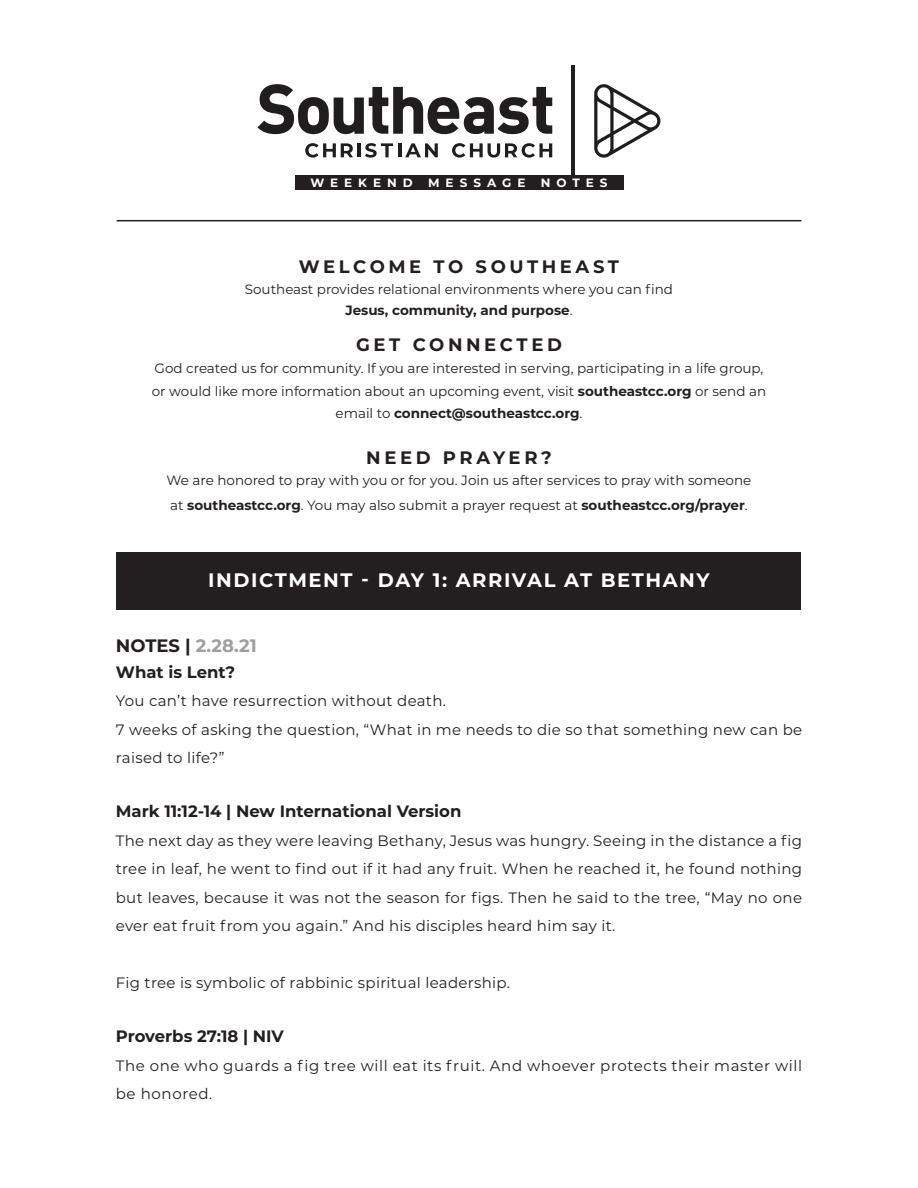
<style>
.page{position:relative;width:918px;height:1188px;background:#fff}
.page>*{position:absolute;margin:0;border:0;box-sizing:border-box;transform-origin:0 0}
.t1{font:700 19.5px "Montserrat";letter-spacing:.08em;color:#fff}
.t2{font:700 18px "Montserrat";letter-spacing:.2em;color:#231f20}
.Body{font:700 18px "Montserrat";color:#9d9fa2}
.Body-2{font:700 16.5px "Montserrat";color:#231f20}
.Body-3{font:15px/28.5px "Montserrat";letter-spacing:.02em;color:#231f20}
.Body-4{font:15px/28.5px "Montserrat";letter-spacing:.04em;color:#231f20}
.t3{font:13.5px/22.5px "Montserrat";color:#231f20;text-align:center}
.t4{font:700 13.5px "Montserrat";color:#231f20}
.t5{font:700 12px "Montserrat";letter-spacing:.5em;color:#fff}
.s1{font-weight:400}
.s2{font-weight:700}
.s3{color:#231f20}
</style>
<div class="page">
<div style="left:117px;top:552px;width:684px;height:58px;background:#231f20"></div>
<hr style="left:117px;top:220px;width:684px;height:1px;background:#231f20">
<hr style="left:572px;top:65px;width:3px;height:112px;background:#201d1e">
<svg style="left:305px;top:143px;width:48px;height:15px"></svg>
<hr style="left:357px;top:143px;width:4px;height:14px;background:#201d1e">
<svg style="left:365px;top:143px;width:28px;height:15px"></svg>
<hr style="left:398px;top:143px;width:3px;height:14px;background:#201d1e">
<svg style="left:405px;top:143px;width:33px;height:14px"></svg>
<svg style="left:452px;top:143px;width:100px;height:15px"></svg>
<svg style="left:258px;top:84px;width:294px;height:50px"></svg>
<svg style="left:594px;top:84px;width:66px;height:74px"></svg>
<div style="left:295px;top:175px;width:328px;height:15px;background:#231f20"></div>
<p class="t5" style="left:310px;top:174px;width:104px">WEEKEND</p>
<p class="t5" style="left:428px;top:174px;width:99px">MESSAGE</p>
<p class="t5" style="left:541px;top:174px;width:68px">NOTES</p>
<p class="t2" style="left:299px;top:253px;width:322px">WELCOME TO SOUTHEAST</p>
<p class="t3" style="left:245px;top:277px;width:430px">Southeast provides relational environments where you can find</p>
<p class="t4" style="left:345px;top:300px;width:229px">Jesus, community, and purpose<span class="s1">.</span></p>
<p class="t2" style="left:356px;top:331px;width:207px">GET CONNECTED</p>
<p class="t3" style="left:152px;top:357px;width:616px">God created us for community. If you are interested in serving, participating in a life group, or would like more information about an upcoming event, visit <span class="s2">southeastcc.org</span> or send an email to <span class="s2">connect@southeastcc.org</span>.</p>
<p class="t2" style="left:366px;top:445px;width:187px">NEED PRAYER?</p>
<p class="t3" style="left:167px;top:469px;width:586px">We are honored to pray with you or for you. Join us after services to pray with someone</p>
<p class="t4" style="left:170px;top:495px;width:579px"><span class="s1">at</span> southeastcc.org<span class="s1">. You may also submit a prayer request at</span> southeastcc.org/prayer<span class="s1">.</span></p>
<p class="t1" style="left:208px;top:566px;width:503px">INDICTMENT - DAY 1: ARRIVAL AT BETHANY</p>
<p class="Body" style="left:116px;top:633px;width:142px"><span class="s3">NOTES |</span> 2.28.21</p>
<p class="Body-2" style="left:116px;top:660px;width:121px">What is Lent?</p>
<p class="Body-3" style="left:116px;top:686px;width:332px">You can’t have resurrection without death.</p>
<p class="Body-3" style="left:116px;top:714px;width:688px">7 weeks of asking the question, “What in me needs to die so that something new can be raised to life?”</p>
<p class="Body-2" style="left:116px;top:799px;width:347px">Mark 11:12-14 | New International Version</p>
<p class="Body-3" style="left:116px;top:825px;width:688px;text-align:justify">The next day as they were leaving Bethany, Jesus was hungry. Seeing in the distance a fig tree in leaf, he went to find out if it had any fruit. When he reached it, he found nothing but leaves, because it was not the season for figs. Then he said to the tree, “May no one ever eat fruit from you again.” And his disciples heard him say it.</p>
<p class="Body-3" style="left:116px;top:968px;width:396px">Fig tree is symbolic of rabbinic spiritual leadership.</p>
<p class="Body-2" style="left:116px;top:1024px;width:170px">Proverbs 27:18 | NIV</p>
<p class="Body-4" style="left:116px;top:1050px;width:688px">The one who guards a fig tree will eat its fruit. And whoever protects their master will be honored.</p>
</div>
